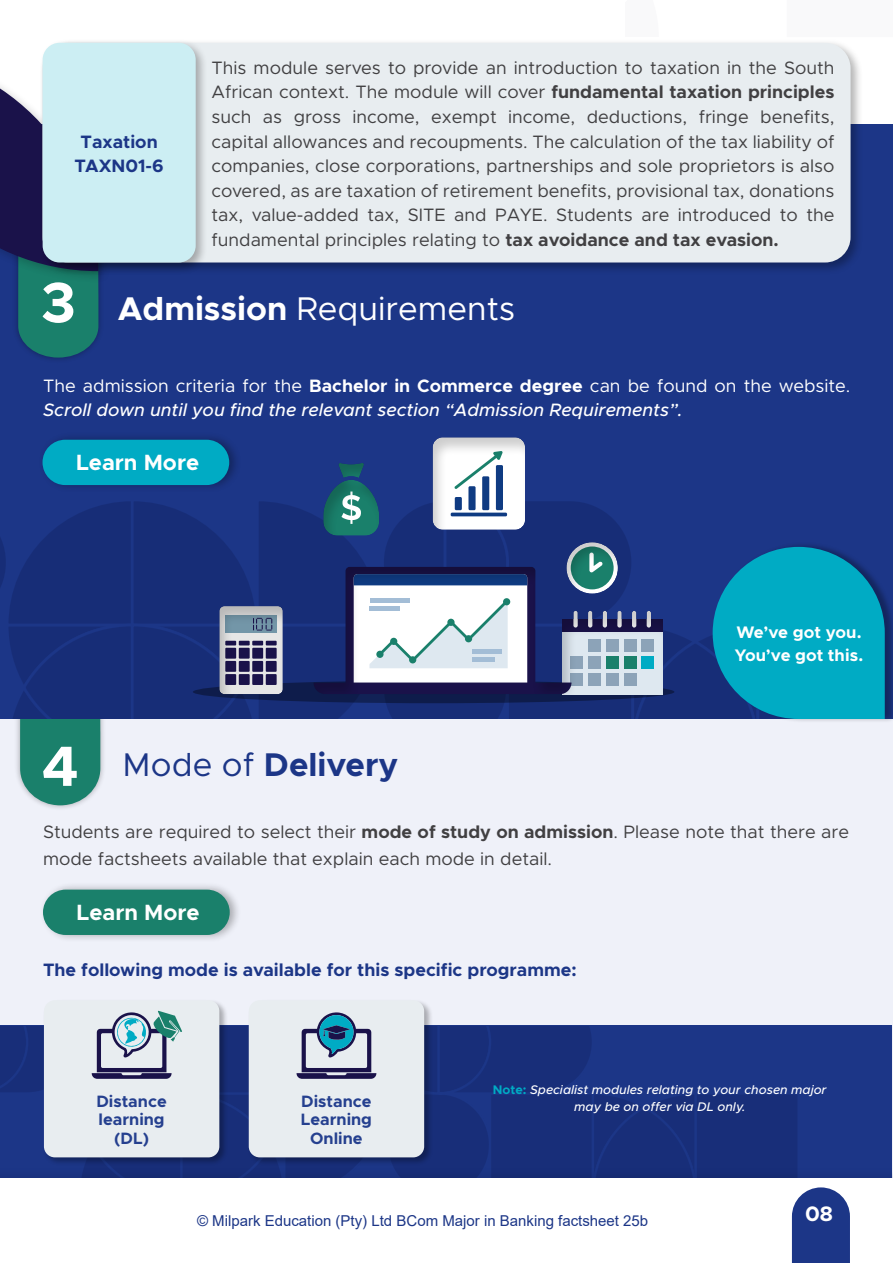
<style>
.page{position:relative;width:893px;height:1263px;background:#fff}
.page>*{position:absolute;margin:0;border:0;box-sizing:border-box;transform-origin:0 0}
.t1{font:700 57px "Metropolis";color:#fff}
.t2{font:33px "Metropolis";color:#fff}
.t3{font:700 33px "Metropolis";color:#1c3687}
.t4{font:700 22.2px "Metropolis";color:#fff}
.t5{font:700 21px "Metropolis";color:#fff}
.t6{font:18px/24.6px "Metropolis";color:#414042}
.t7{font:italic 500 18px/24.6px "Metropolis";color:#fff}
.t8{font:700 18px/24.6px "Metropolis";color:#1c3687;text-align:center}
.t9{font:700 16.8px/22.4px "Metropolis";color:#fff}
.t10{font:700 16.5px/18.6px "Metropolis";color:#25408f;text-align:center}
.t11{font:15px "Arial";color:#1c3687}
.t12{font:italic 500 12.6px/17.1px "Metropolis";color:#fff;text-align:center}
.s1{font-weight:700}
.s2{font-weight:400;font-style:normal}
.s3{font-weight:700;font-style:normal}
.s4{font-size:57px;color:#fff}
.s5{font-weight:400}
.s6{font-weight:700;font-style:normal;color:#00abc4}
</style>
<div class="page">
<div style="left:0;top:660px;width:893px;height:603px;background:#eff1f9"></div>
<div style="left:14px;top:659px;width:93px;height:152px;background:#000;opacity:.3"></div>
<div style="left:39px;top:881px;width:203px;height:62px;background:#000;opacity:.3"></div>
<div style="left:43px;top:890px;width:187px;height:45px;background:#1a806b;border-radius:23px"></div>
<div style="left:0;top:124px;width:893px;height:595px;background:#1c3687"></div>
<div style="left:0;top:1026px;width:892px;height:237px;background:#1c3687"></div>
<div style="left:44px;top:1000px;width:175px;height:157px;background:#e8edf0;border-radius:11px"></div>
<div style="left:249px;top:1000px;width:175px;height:157px;background:#e8edf0;border-radius:11px"></div>
<div style="left:12px;top:231px;width:93px;height:133px;background:#000;opacity:.3"></div>
<div style="left:38px;top:431px;width:204px;height:62px;background:#000;opacity:.3"></div>
<div style="left:43px;top:440px;width:186px;height:45px;background:#00abc4;border-radius:23px"></div>
<div style="left:713px;top:541px;width:180px;height:182px;background:#000;opacity:.3"></div>
<svg style="left:0;top:86px;width:98px;height:272px"></svg>
<div style="left:0;top:1179px;width:893px;height:84px;background:#fff"></div>
<div style="left:39px;top:39px;width:824px;height:236px;background:#000;opacity:.3"></div>
<div style="left:43px;top:43px;width:808px;height:219px;background:#e8edf0;border-radius:26px"></div>
<div style="left:39px;top:39px;width:169px;height:236px;background:#000;opacity:.3"></div>
<div style="left:43px;top:43px;width:153px;height:219px;background:#cceef3;border-radius:17px"></div>
<svg style="left:0;top:451px;width:885px;height:354px"></svg>
<div style="left:195px;top:416px;width:493px;height:280px;background:#000;opacity:.2"></div>
<svg style="left:0;top:1011px;width:850px;height:252px"></svg>
<p class="t8" style="left:75px;top:129px;width:91px">Taxation<br>TAXN01-6</p>
<p class="t6" style="left:212px;top:55px;width:624px;text-align:justify">This module serves to provide an introduction to taxation in the South African context. The module will cover <span class="s1">fundamental taxation principles </span>such as gross income, exempt income, deductions, fringe benefits, capital allowances and recoupments. The calculation of the tax liability of companies, close corporations, partnerships and sole proprietors is also covered, as are taxation of retirement benefits, provisional tax, donations tax, value-added tax, SITE and PAYE. Students are introduced to the fundamental principles relating to <span class="s1">tax avoidance and tax evasion.</span></p>
<h1 class="t1" style="left:41px;top:266px;width:36px">3</h1>
<h2 class="t2" style="left:118px;top:288px;width:399px"><span class="s1">Admission</span> Requirements</h2>
<p class="t7" style="left:43px;top:373px;width:809px"><span class="s2">The admission criteria for the</span> <span class="s3">Bachelor in Commerce degree</span> <span class="s2">can be found on the website.<br></span>Scroll down until you find the relevant section “Admission Requirements”.</p>
<p class="t4" style="left:76px;top:448px;width:125px">Learn More</p>
<h2 class="t3" style="left:42px;top:744px;width:358px"><span class="s4">4</span> <span class="s5">Mode of</span> Delivery</h2>
<p class="t9" style="left:735px;top:621px;width:130px">We’ve got you.<br>You’ve got this.</p>
<p class="t6" style="left:43px;top:818px;width:808px;line-height:27.6px">Students are required to select their <span class="s1">mode of study on admission</span>. Please note that there are mode factsheets available that explain each mode in detail.</p>
<p class="t4" style="left:77px;top:898px;width:125px">Learn More</p>
<p class="t8" style="left:43px;top:957px;width:535px">The following mode is available for this specific programme:</p>
<p class="t10" style="left:96px;top:1092px;width:72px">Distance learning (DL)</p>
<p class="t10" style="left:301px;top:1092px;width:73px">Distance<br>Learning<br>Online</p>
<p class="t12" style="left:493px;top:1081px;width:335px"><span class="s6">Note:</span> Specialist modules relating to your chosen major may be on offer via DL only.</p>
<p class="t11" style="left:197px;top:1210px;width:453px">© Milpark Education (Pty) Ltd BCom Major in Banking factsheet 25b</p>
<p class="t5" style="left:805px;top:1200px;width:29px">08</p>
</div>
